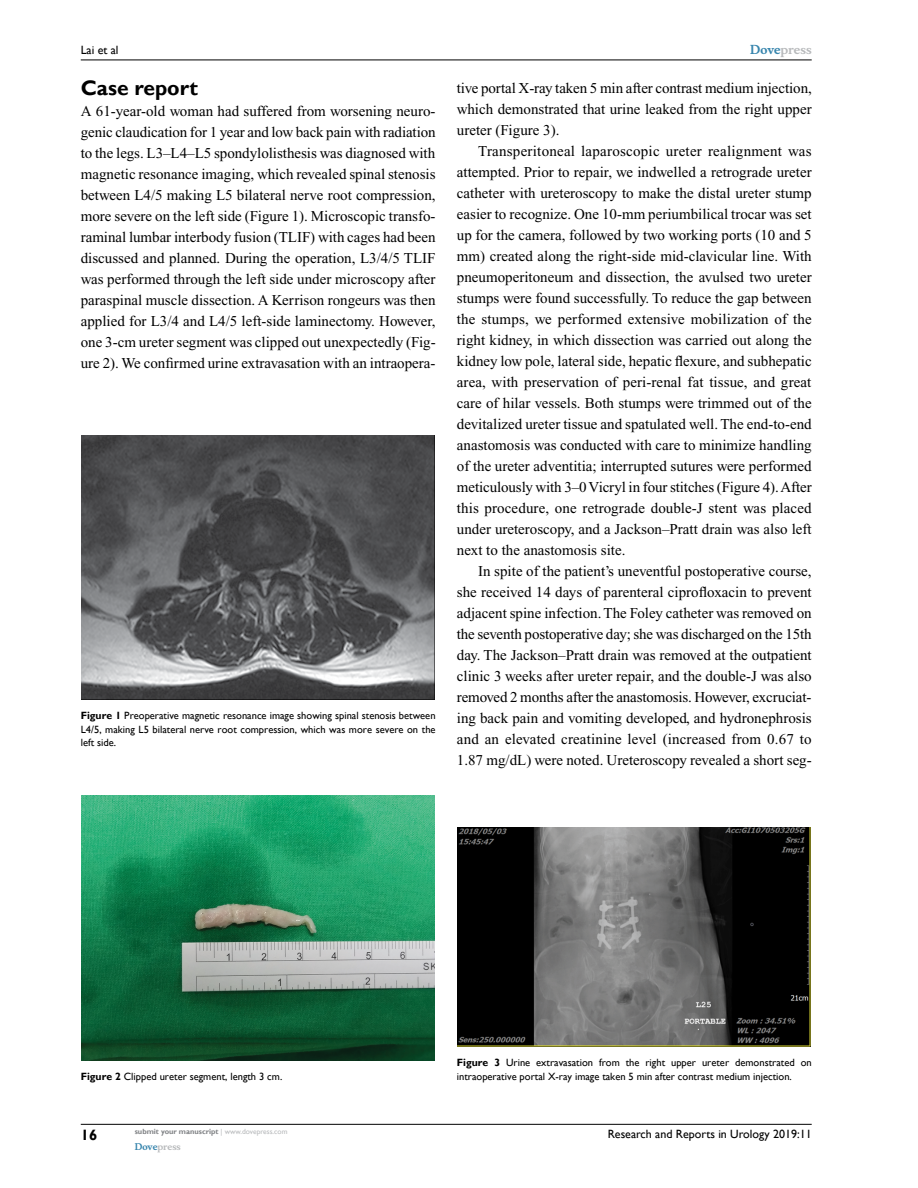
<style>
.page{position:relative;width:918px;height:1188px;background:#fff}
.page>*{position:absolute;margin:0;border:0;box-sizing:border-box;transform-origin:0 0}
.t1{font:700 21px "Gill Sans";color:#000}
.t2{font:15px/21px "Times New Roman";color:#000;text-align:justify}
.t3{font:700 15px "Gill Sans";color:#000}
.t4{font:12px "Gill Sans";color:#000}
.t5{font:700 12px "Musee";color:#b8babc}
.t6{font:10.5px/13.5px "Gill Sans";color:#000;text-align:justify}
.t7{font:700 9px "Musee";color:#b8babc}
.t8{font:700 7.5px "Gill Sans";color:#808285}
.s1{font-weight:700}
.s2{color:#3785ad}
.s3{font-weight:400;color:#b8babc}
</style>
<div class="page">
<hr style="left:81px;top:1124px;width:731px;height:1px;background:#000">
<hr style="left:81px;top:60px;width:731px;height:1px;background:#000">
<img style="left:82px;top:435px;width:353px;height:265px">
<img style="left:82px;top:796px;width:353px;height:264px">
<img style="left:458px;top:828px;width:353px;height:219px">
<p class="t4" style="left:81px;top:43px;width:39px">Lai et al</p>
<h1 class="t1" style="left:81px;top:76px;width:119px">Case report</h1>
<p class="t2" style="left:81px;top:101px;width:357px">A 61-year-old woman had suffered from worsening neuro&shy;genic claudication for 1 year and low back pain with radiation to the legs. L3–L4–L5 spondylolisthesis was diagnosed with magnetic resonance imaging, which revealed spinal stenosis between L4/5 making L5 bilateral nerve root compression, more severe on the left side (Figure 1). Microscopic transfo&shy;raminal lumbar interbody fusion (TLIF) with cages had been discussed and planned. During the operation, L3/4/5 TLIF was performed through the left side under microscopy after paraspinal muscle dissection. A Kerrison rongeurs was then applied for L3/4 and L4/5 left-side laminectomy. However, one 3-cm ureter segment was clipped out unexpectedly (Fig&shy;ure 2). We confirmed urine extravasation with an intraopera-</p>
<p class="t6" style="left:81px;top:709px;width:356px"><span class="s1">Figure 1</span> Preoperative magnetic resonance image showing spinal stenosis between L4/5, making L5 bilateral nerve root compression, which was more severe on the left side.</p>
<p class="t5" style="left:750px;top:43px;width:63px"><span class="s2">Dove</span>press</p>
<p class="t2" style="left:457px;top:77px;width:356px">tive portal X-ray taken 5 min after contrast medium injection, which demonstrated that urine leaked from the right upper ureter (Figure 3).</p>
<p class="t2" style="left:457px;top:140px;width:356px;text-indent:21px">Transperitoneal laparoscopic ureter realignment was attempted. Prior to repair, we indwelled a retrograde ureter catheter with ureteroscopy to make the distal ureter stump easier to recognize. One 10-mm periumbilical trocar was set up for the camera, followed by two working ports (10 and 5 mm) created along the right-side mid-clavicular line. With pneumoperitoneum and dissection, the avulsed two ureter stumps were found successfully. To reduce the gap between the stumps, we performed extensive mobilization of the right kidney, in which dissection was carried out along the kidney low pole, lateral side, hepatic flexure, and subhepatic area, with preservation of peri-renal fat tissue, and great care of hilar vessels. Both stumps were trimmed out of the devitalized ureter tissue and spatulated well. The end-to-end anastomosis was conducted with care to minimize handling of the ureter adventitia; interrupted sutures were performed meticulously with 3–0 Vicryl in four stitches (Figure 4). After this procedure, one retrograde double-J stent was placed under ureteroscopy, and a Jackson–Pratt drain was also left next to the anastomosis site.</p>
<p class="t2" style="left:457px;top:560px;width:356px;text-indent:21px">In spite of the patient’s uneventful postoperative course, she received 14 days of parenteral ciprofloxacin to prevent adjacent spine infection. The Foley catheter was removed on the seventh postoperative day; she was discharged on the 15th day. The Jackson–Pratt drain was removed at the outpatient clinic 3 weeks after ureter repair, and the double-J was also removed 2 months after the anastomosis. However, excruciat&shy;ing back pain and vomiting developed, and hydronephrosis and an elevated creatinine level (increased from 0.67 to 1.87 mg/dL) were noted. Ureteroscopy revealed a short seg-</p>
<p class="t6" style="left:81px;top:1069px;width:203px"><span class="s1">Figure 2</span> Clipped ureter segment, length 3 cm.</p>
<p class="t3" style="left:81px;top:1126px;width:18px">16</p>
<p class="t8" style="left:135px;top:1127px;width:154px">submit your manuscript <span class="s3">| www.dovepress.com</span></p>
<p class="t7" style="left:135px;top:1141px;width:48px"><span class="s2">Dove</span>press</p>
<p class="t6" style="left:457px;top:1056px;width:356px"><span class="s1">Figure 3</span> Urine extravasation from the right upper ureter demonstrated on intraoperative portal X-ray image taken 5 min after contrast medium injection.</p>
<p class="t4" style="left:608px;top:1127px;width:206px">Research and Reports in Urology 2019:11</p>
</div>
